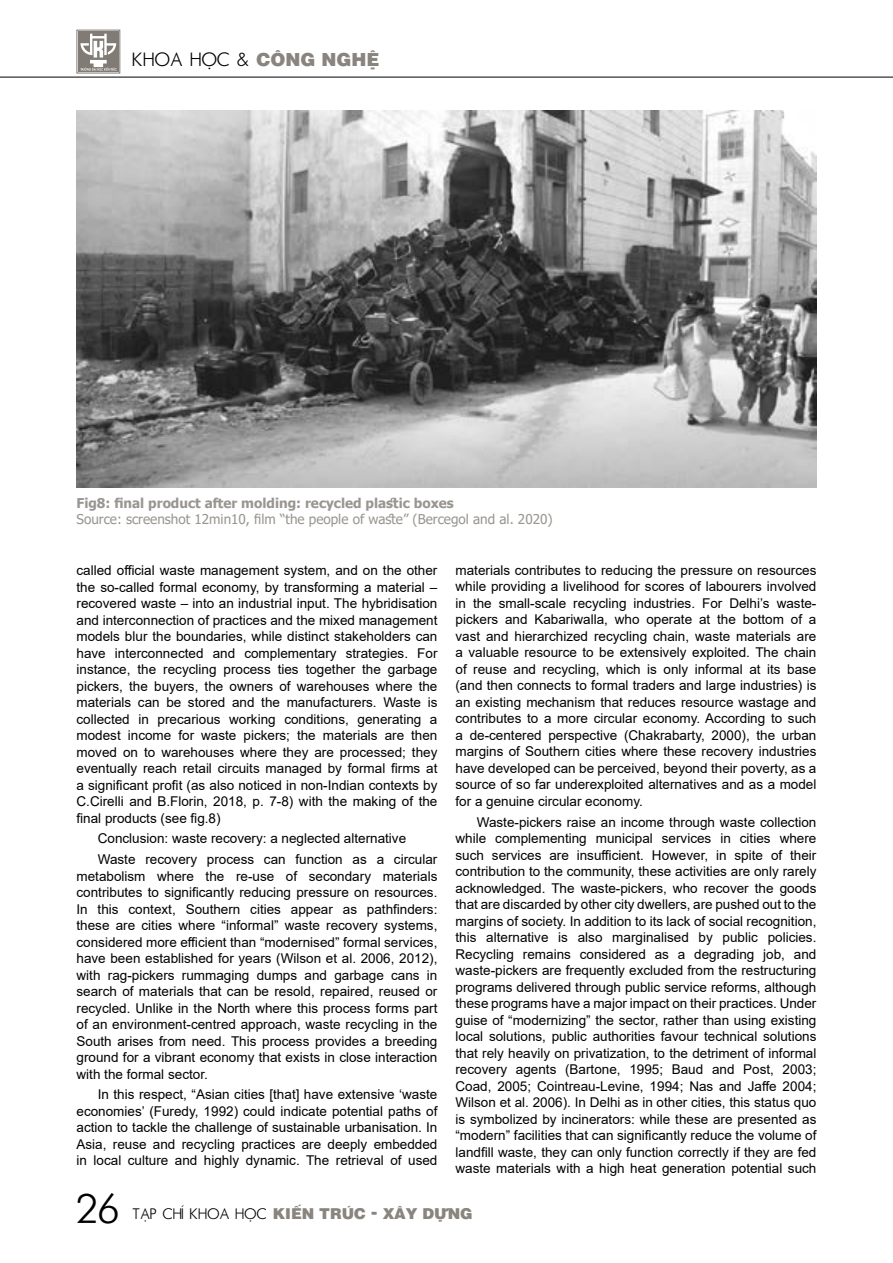
<style>
.page{position:relative;width:893px;height:1263px;background:#fff}
.page>*{position:absolute;margin:0;border:0;box-sizing:border-box;transform-origin:0 0}
.t1{font:39px "Vn Futura";color:#000}
.t2{font:18px "Vn Futura";color:#000}
.t3{font:900 15px "Vn Switz";color:#89847e}
.t4{font:13.5px/16.5px "Arial";color:#000;text-align:justify}
.t5{font:13.5px "Tahoma";color:#999691}
.t6{font:700 13.5px "Tahoma";color:#999691}
.s1{font-family:"Vn Switz";font-weight:900;color:#89847e}
.s2{font-family:"Vn Futura";font-weight:400;font-size:14.25px;color:#000}
</style>
<div class="page">
<div style="left:77px;top:30px;width:43px;height:43px;border:1px solid #817b75"></div>
<div style="left:78px;top:31px;width:41px;height:41px;background:#817b75"></div>
<svg style="left:80px;top:34px;width:37px;height:37px"></svg>
<hr style="left:0;top:77px;width:893px;height:1px;background:#000">
<img style="left:77px;top:111px;width:739px;height:376px">
<h2 class="t2" style="left:133px;top:46px;width:248px">KHOA H“C &amp; <span class="s1">C«NG NGHª</span></h2>
<p class="t6" style="left:77px;top:493px;width:379px">Fig8: final product after molding: recycled plastic boxes</p>
<p class="t5" style="left:77px;top:510px;width:478px">Source: screenshot 12min10, film “the people of waste” (Bercegol and al. 2020)</p>
<p class="t4" style="left:77px;top:562px;width:362px">called official waste management system, and on the other the so-called formal economy, by transforming a material – recovered waste – into an industrial input. The hybridisation and interconnection of practices and the mixed management models blur the boundaries, while distinct stakeholders can have interconnected and complementary strategies. For instance, the recycling process ties together the garbage pickers, the buyers, the owners of warehouses where the materials can be stored and the manufacturers. Waste is collected in precarious working conditions, generating a modest income for waste pickers; the materials are then moved on to warehouses where they are processed; they eventually reach retail circuits managed by formal firms at a significant profit (as also noticed in non-Indian contexts by C.Cirelli and B.Florin, 2018, p. 7-8) with the making of the final products (see fig.8)</p>
<p class="t4" style="left:98px;top:828px;width:341px;line-height:20.7px">Conclusion: waste recovery: a neglected alternative<br>Waste recovery process can function as a circular</p>
<p class="t4" style="left:77px;top:867px;width:362px">metabolism where the re-use of secondary materials contributes to significantly reducing pressure on resources.<br>In this context, Southern cities appear as pathfinders: these are cities where “informal” waste recovery systems, considered more efficient than “modernised” formal services, have been established for years (Wilson et al. 2006, 2012), with rag-pickers rummaging dumps and garbage cans in search of materials that can be resold, repaired, reused or recycled. Unlike in the North where this process forms part of an environment-centred approach, waste recycling in the South arises from need. This process provides a breeding ground for a vibrant economy that exists in close interaction with the formal sector.</p>
<p class="t4" style="left:77px;top:1086px;width:362px;text-indent:21px">In this respect, “Asian cities [that] have extensive ‘waste economies’ (Furedy, 1992) could indicate potential paths of action to tackle the challenge of sustainable urbanisation. In Asia, reuse and recycling practices are deeply embedded in local culture and highly dynamic. The retrieval of used</p>
<p class="t4" style="left:455px;top:562px;width:362px">materials contributes to reducing the pressure on resources while providing a livelihood for scores of labourers involved in the small-scale recycling industries. For Delhi’s waste&shy;pickers and Kabariwalla, who operate at the bottom of a vast and hierarchized recycling chain, waste materials are a valuable resource to be extensively exploited. The chain of reuse and recycling, which is only informal at its base (and then connects to formal traders and large industries) is an existing mechanism that reduces resource wastage and contributes to a more circular economy. According to such a de-centered perspective (Chakrabarty, 2000), the urban margins of Southern cities where these recovery industries have developed can be perceived, beyond their poverty, as a source of so far underexploited alternatives and as a model for a genuine circular economy.</p>
<p class="t4" style="left:455px;top:814px;width:362px;text-indent:21px">Waste-pickers raise an income through waste collection while complementing municipal services in cities where such services are insufficient. However, in spite of their contribution to the community, these activities are only rarely acknowledged. The waste-pickers, who recover the goods that are discarded by other city dwellers, are pushed out to the margins of society. In addition to its lack of social recognition, this alternative is also marginalised by public policies.<br>Recycling remains considered as a degrading job, and waste-pickers are frequently excluded from the restructuring programs delivered through public service reforms, although these programs have a major impact on their practices. Under guise of “modernizing” the sector, rather than using existing local solutions, public authorities favour technical solutions that rely heavily on privatization, to the detriment of informal recovery agents (Bartone, 1995; Baud and Post, 2003; Coad, 2005; Cointreau-Levine, 1994; Nas and Jaffe 2004; Wilson et al. 2006). In Delhi as in other cities, this status quo is symbolized by incinerators: while these are presented as “modern” facilities that can significantly reduce the volume of landfill waste, they can only function correctly if they are fed waste materials with a high heat generation potential such</p>
<h1 class="t1" style="left:77px;top:1178px;width:45px">26</h1>
<p class="t3" style="left:133px;top:1202px;width:341px"><span class="s2">T„P CHŠ KHOA H“C</span> KI¦N TR”C - XŸY D¼NG</p>
</div>
